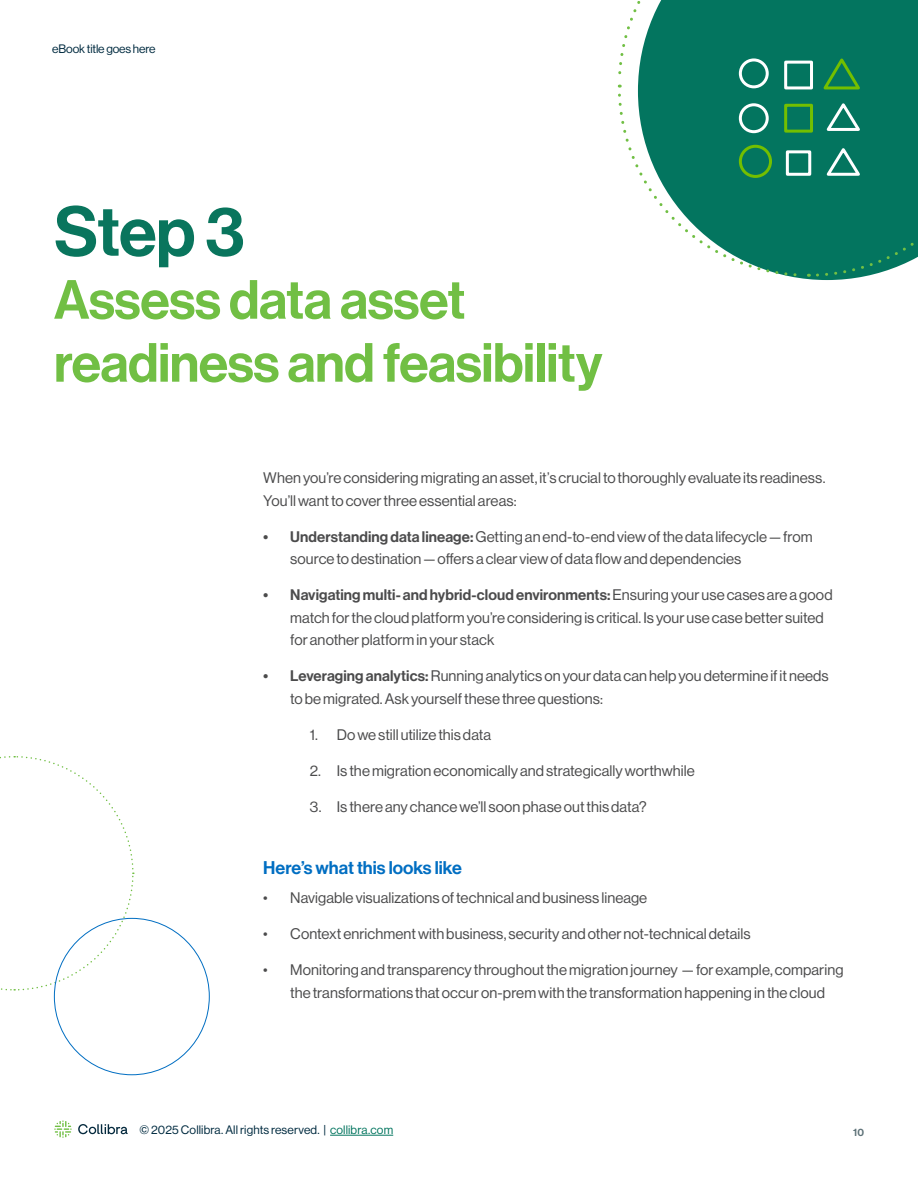
<style>
.page{position:relative;width:918px;height:1188px;background:#fff}
.page>*{position:absolute;margin:0;border:0;box-sizing:border-box;transform-origin:0 0}
._1st_page_-_highlight_text{font:500 69px "Haas Grot Disp 65";color:#09755d}
._1st_page_-_highlight_text-2{font:500 54px/63px "Haas Grot Disp 65";letter-spacing:-.01em;color:#71bf44}
.Body_section_subhead{font:500 18px "Haas Grot Disp 65";color:#006ec2}
.Body_Copy{font:15px/22.5px "Haas Grot Disp 55 Roman";letter-spacing:.005em;color:#4b4b4c}
.Inner_page_copyright{font:12px "Haas Grot Disp 55 Roman";letter-spacing:.01em;color:#002b40}
.Inner_page_eyebrow{font:12px "Haas Grot Disp 55 Roman";letter-spacing:-.01em;color:#002b40}
.Page{font:500 10.5px "Haas Grot Disp 65";color:#5e7278}
.s1{font-family:"Haas Grot Disp 65";font-weight:500}
.s2{color:#03755f}
</style>
<div class="page">
<hr style="left:330px;top:1135px;width:63px;height:1px;background:#03755f">
<svg style="left:54px;top:1120px;width:18px;height:18px"></svg>
<svg style="left:78px;top:1124px;width:50px;height:10px"></svg>
<svg style="left:0;top:756px;width:134px;height:235px"></svg>
<svg style="left:617px;top:0;width:301px;height:278px"></svg>
<div style="left:739px;top:145px;width:33px;height:33px;border:3px solid #73bf00;border-radius:50%"></div>
<p class="Inner_page_eyebrow" style="left:52px;top:42px;width:105px">eBook title goes here</p>
<p class="_1st_page_-_highlight_text" style="left:54px;top:192px;width:192px">Step 3</p>
<p class="_1st_page_-_highlight_text-2" style="left:54px;top:269px;width:550px">Assess data asset readiness and feasibility</p>
<p class="Body_Copy" style="left:263px;top:467px;width:564px">When you’re considering migrating an asset, it’s crucial to thoroughly evaluate its readiness.<br>You’ll want to cover three essential areas:</p>
<p class="Body_Copy" style="left:290px;top:525px;width:524px;text-indent:-27px"><span class="s1">• Understanding data lineage:</span> Getting an end-to-end view of the data lifecycle — from source to destination — offers a clear view of data flow and dependencies</p>
<p class="Body_Copy" style="left:290px;top:584px;width:544px;text-indent:-27px"><span class="s1">• Navigating multi- and hybrid-cloud environments:</span> Ensuring your use cases are a good match for the cloud platform you’re considering is critical. Is your use case better suited for another platform in your stack</p>
<p class="Body_Copy" style="left:290px;top:665px;width:540px;text-indent:-27px"><span class="s1">• Leveraging analytics:</span> Running analytics on your data can help you determine if it needs to be migrated. Ask yourself these three questions:</p>
<p class="Body_Copy" style="left:310px;top:723px;width:183px">1. Do we still utilize this data</p>
<p class="Body_Copy" style="left:310px;top:759px;width:387px">2. Is the migration economically and strategically worthwhile</p>
<p class="Body_Copy" style="left:310px;top:795px;width:339px">3. Is there any chance we’ll soon phase out this data?</p>
<p class="Body_section_subhead" style="left:263px;top:857px;width:200px">Here’s what this looks like</p>
<p class="Body_Copy" style="left:263px;top:887px;width:386px">• Navigable visualizations of technical and business lineage</p>
<p class="Body_Copy" style="left:263px;top:923px;width:489px">• Context enrichment with business, security and other not-technical details</p>
<p class="Body_Copy" style="left:263px;top:959px;width:582px;text-align:center">• Monitoring and transparency throughout the migration journey — for example, comparing the transformations that occur on-prem with the transformation happening in the cloud</p>
<p class="Inner_page_copyright" style="left:140px;top:1123px;width:255px">© 2025 Collibra. All rights reserved. | <span class="s2">collibra.com</span></p>
<p class="Page" style="left:853px;top:1127px;width:12px">10</p>
</div>
